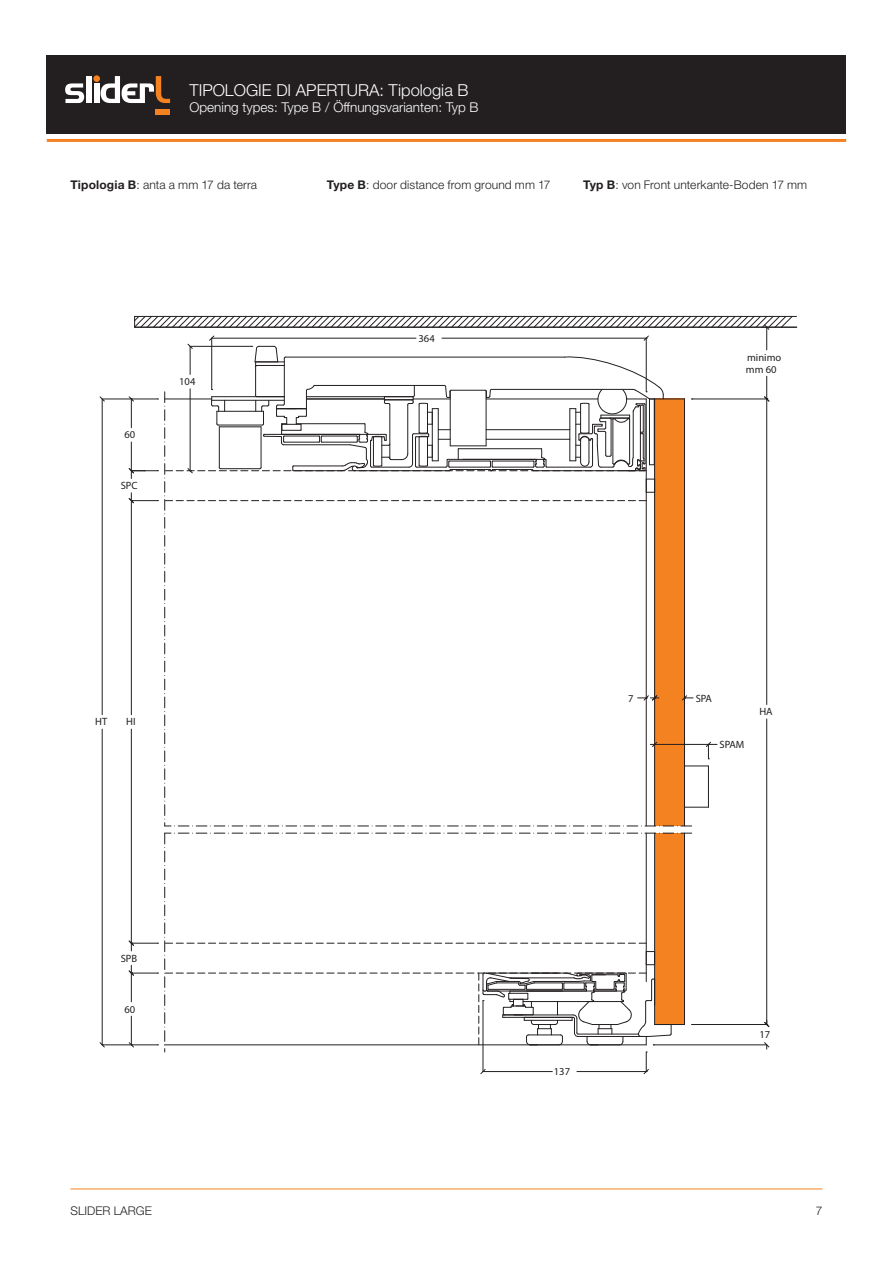
<style>
.page{position:relative;width:893px;height:1263px;background:#fff}
.page>*{position:absolute;margin:0;border:0;box-sizing:border-box;transform-origin:0 0}
.t1{font:300 16.5px "Helvetica Neue";color:#fff}
.t2{font:300 13.5px "Helvetica Neue";letter-spacing:-.02em;color:#fff}
.t3{font:300 12px "Helvetica Neue";letter-spacing:.01em;color:#231f20}
.t4{font:10.5px/12.1px "Myriad Pro";color:#231f20}
.s1{font-weight:700}
</style>
<div class="page">
<hr style="left:70px;top:1188px;width:752px;height:1px;background:#f58220">
<div style="left:47px;top:55px;width:799px;height:78px;background:#231f20"></div>
<hr style="left:47px;top:139px;width:799px;height:3px;background:#f58220">
<div style="left:156px;top:109px;width:14px;height:6px;background:#f58220"></div>
<svg style="left:65px;top:83px;width:19px;height:20px"></svg>
<div style="left:86px;top:76px;width:5px;height:27px;background:#fff"></div>
<div style="left:94px;top:83px;width:5px;height:20px;background:#fff"></div>
<div style="left:93px;top:75px;width:7px;height:7px;background:#f58220;border-radius:50%"></div>
<svg style="left:101px;top:76px;width:69px;height:27px"></svg>
<hr style="left:131px;top:729px;width:1px;height:214px;background:#231f20">
<hr style="left:102px;top:729px;width:1px;height:316px;background:#231f20">
<hr style="left:766px;top:719px;width:1px;height:305px;background:#231f20">
<hr style="left:135px;top:327px;width:662px;height:1px;background:#231f20">
<svg style="left:99px;top:315px;width:694px;height:511px"></svg>
<hr style="left:653px;top:1044px;width:114px;height:1px;background:#231f20">
<hr style="left:692px;top:1024px;width:75px;height:1px;background:#231f20">
<svg style="left:763px;top:1042px;width:7px;height:7px"></svg>
<svg style="left:99px;top:833px;width:594px;height:242px"></svg>
<svg style="left:764px;top:1020px;width:6px;height:8px"></svg>
<h1 class="t1" style="left:190px;top:80px;width:11px">TIPOLOGIE</h1>
<h1 class="t1" style="left:276px;top:80px;width:32px">DI APERTURA</h1>
<h1 class="t1" style="left:379px;top:80px;width:89px">: Tipologia B</h1>
<p class="t2" style="left:190px;top:99px;width:289px">Opening types: Type B / Öffnungsvarianten: Typ B</p>
<p class="t3" style="left:70px;top:177px;width:188px"><span class="s1">Tipologia B</span>: anta a mm 17 da terra</p>
<p class="t3" style="left:327px;top:177px;width:225px"><span class="s1">Type B</span>: door distance from ground mm 17</p>
<p class="t3" style="left:583px;top:177px;width:226px"><span class="s1">Typ B</span>: von Front unterkante-Boden 17 mm</p>
<p class="t4" style="left:124px;top:429px;width:12px">60</p>
<p class="t4" style="left:121px;top:480px;width:18px">SPC</p>
<p class="t4" style="left:179px;top:376px;width:18px">104</p>
<p class="t4" style="left:95px;top:716px;width:14px">HT</p>
<p class="t4" style="left:126px;top:716px;width:11px">HI</p>
<p class="t4" style="left:121px;top:952px;width:18px">SPB</p>
<p class="t4" style="left:124px;top:1003px;width:12px">60</p>
<p class="t4" style="left:419px;top:332px;width:18px">364</p>
<p class="t4" style="left:746px;top:351px;width:37px">minimo mm 60</p>
<p class="t4" style="left:628px;top:692px;width:7px">7</p>
<p class="t4" style="left:696px;top:692px;width:18px">SPA</p>
<p class="t4" style="left:720px;top:739px;width:26px">SPAM</p>
<p class="t4" style="left:759px;top:706px;width:15px">HA</p>
<p class="t4" style="left:554px;top:1066px;width:18px">137</p>
<p class="t4" style="left:759px;top:1029px;width:12px">17</p>
<p class="t3" style="left:70px;top:1203px;width:8px">SLIDER</p>
<p class="t3" style="left:114px;top:1203px;width:9px">LARGE</p>
<p class="t3" style="left:816px;top:1203px;width:8px">7</p>
</div>
